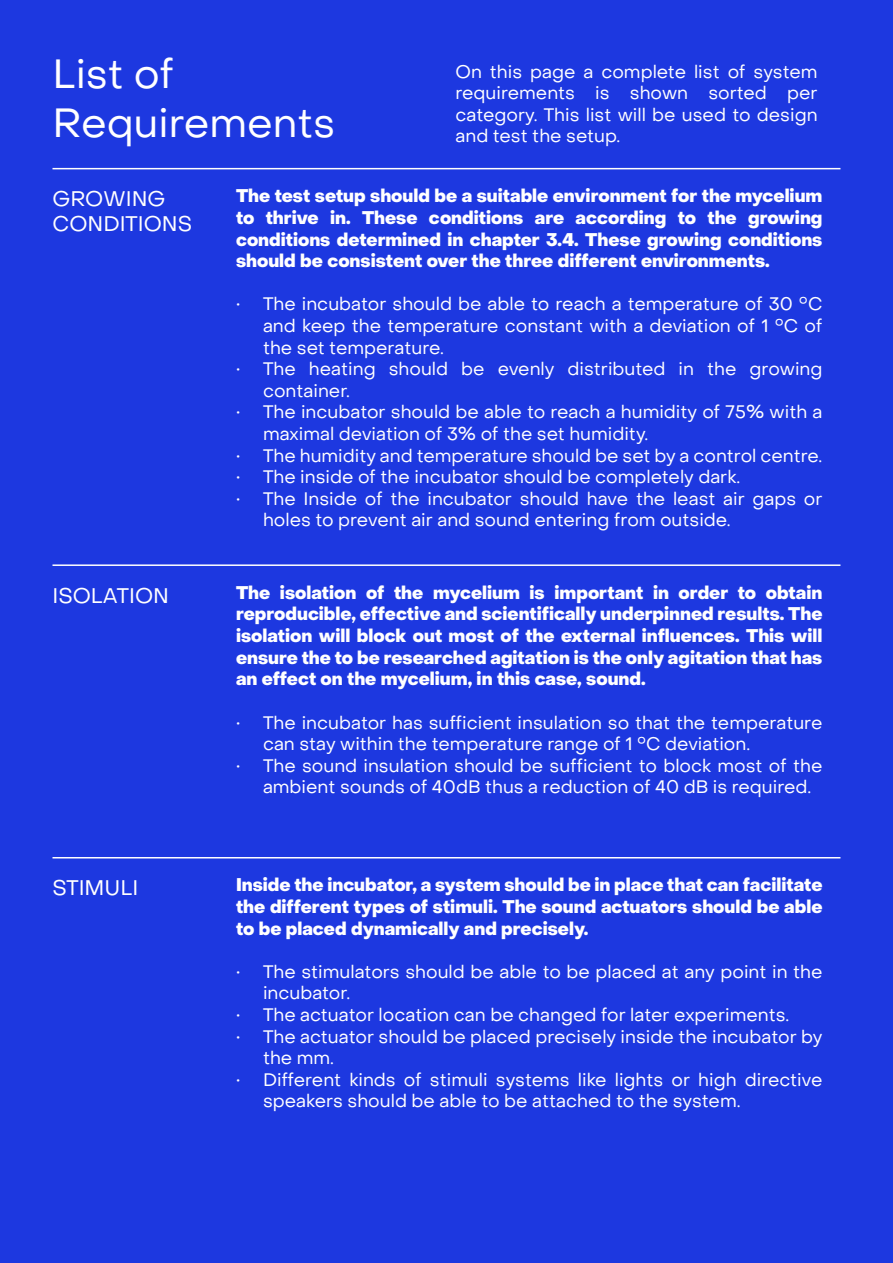
<style>
.page{position:relative;width:893px;height:1263px;background:#1d38e0}
.page>*{position:absolute;margin:0;border:0;box-sizing:border-box;transform-origin:0 0}
.Subtitle{font:40.5px "Object Sans";color:#fff}
.subsubtitle{font:21px/25.2px "Object Sans";color:#fff}
.Body_new{font:18px/21.6px "Object Sans";color:#fff}
.Body_new-2{font:800 18px/21.6px "Object Sans";color:#fff;text-align:justify}
</style>
<div class="page">
<hr style="left:52px;top:168px;width:788px;height:1px;background:#fff">
<hr style="left:52px;top:564px;width:788px;height:2px;background:#fff">
<hr style="left:52px;top:857px;width:788px;height:1px;background:#fff">
<p class="Subtitle" style="left:52px;top:49px;width:123px">List of</p>
<p class="Subtitle" style="left:52px;top:98px;width:284px">Requirements</p>
<p class="Body_new" style="left:455px;top:61px;width:364px;text-align:justify">On this page a complete list of system requirements is shown sorted per category. This list will be used to design and test the setup.</p>
<p class="subsubtitle" style="left:52px;top:186px;width:141px">GROWING<br>CONDITIONS</p>
<p class="Body_new-2" style="left:236px;top:186px;width:588px">The test setup should be a suitable environment for the mycelium to thrive in. These conditions are according to the growing conditions determined in chapter 3.4. These growing conditions should be consistent over the three different environments.</p>
<p class="Body_new" style="left:263px;top:293px;width:561px;text-align:justify;text-indent:-27px">• The incubator should be able to reach a temperature of 30 °C and keep the temperature constant with a deviation of 1 °C of the set temperature.</p>
<p class="Body_new" style="left:263px;top:358px;width:561px;text-indent:-27px">• The heating should be evenly distributed in the growing container.</p>
<p class="Body_new" style="left:263px;top:401px;width:561px;text-indent:-27px">• The incubator should be able to reach a humidity of 75% with a maximal deviation of 3% of the set humidity.</p>
<p class="Body_new" style="left:236px;top:445px;width:588px">• The humidity and temperature should be set by a control centre.</p>
<p class="Body_new" style="left:236px;top:466px;width:506px">• The inside of the incubator should be completely dark.</p>
<p class="Body_new" style="left:263px;top:488px;width:561px;text-indent:-27px">• The Inside of the incubator should have the least air gaps or holes to prevent air and sound entering from outside.</p>
<p class="subsubtitle" style="left:52px;top:583px;width:118px">ISOLATION</p>
<p class="Body_new-2" style="left:236px;top:582px;width:588px">The isolation of the mycelium is important in order to obtain reproducible, effective and scientifically underpinned results. The isolation will block out most of the external influences. This will ensure the to be researched agitation is the only agitation that has an effect on the mycelium, in this case, sound.</p>
<p class="Body_new" style="left:263px;top:711px;width:561px;text-indent:-27px">• The incubator has sufficient insulation so that the temperature can stay within the temperature range of 1 °C deviation.</p>
<p class="Body_new" style="left:263px;top:755px;width:561px;text-indent:-27px">• The sound insulation should be sufficient to block most of the ambient sounds of 40dB thus a reduction of 40 dB is required.</p>
<p class="subsubtitle" style="left:52px;top:875px;width:87px">STIMULI</p>
<p class="Body_new-2" style="left:236px;top:875px;width:588px">Inside the incubator, a system should be in place that can facilitate the different types of stimuli. The sound actuators should be able to be placed dynamically and precisely.</p>
<p class="Body_new" style="left:263px;top:961px;width:561px;text-indent:-27px">• The stimulators should be able to be placed at any point in the incubator.</p>
<p class="Body_new" style="left:236px;top:1004px;width:555px">• The actuator location can be changed for later experiments.</p>
<p class="Body_new" style="left:263px;top:1026px;width:561px;text-indent:-27px">• The actuator should be placed precisely inside the incubator by the mm.</p>
<p class="Body_new" style="left:263px;top:1069px;width:561px;text-indent:-27px">• Different kinds of stimuli systems like lights or high directive speakers should be able to be attached to the system.</p>
</div>
